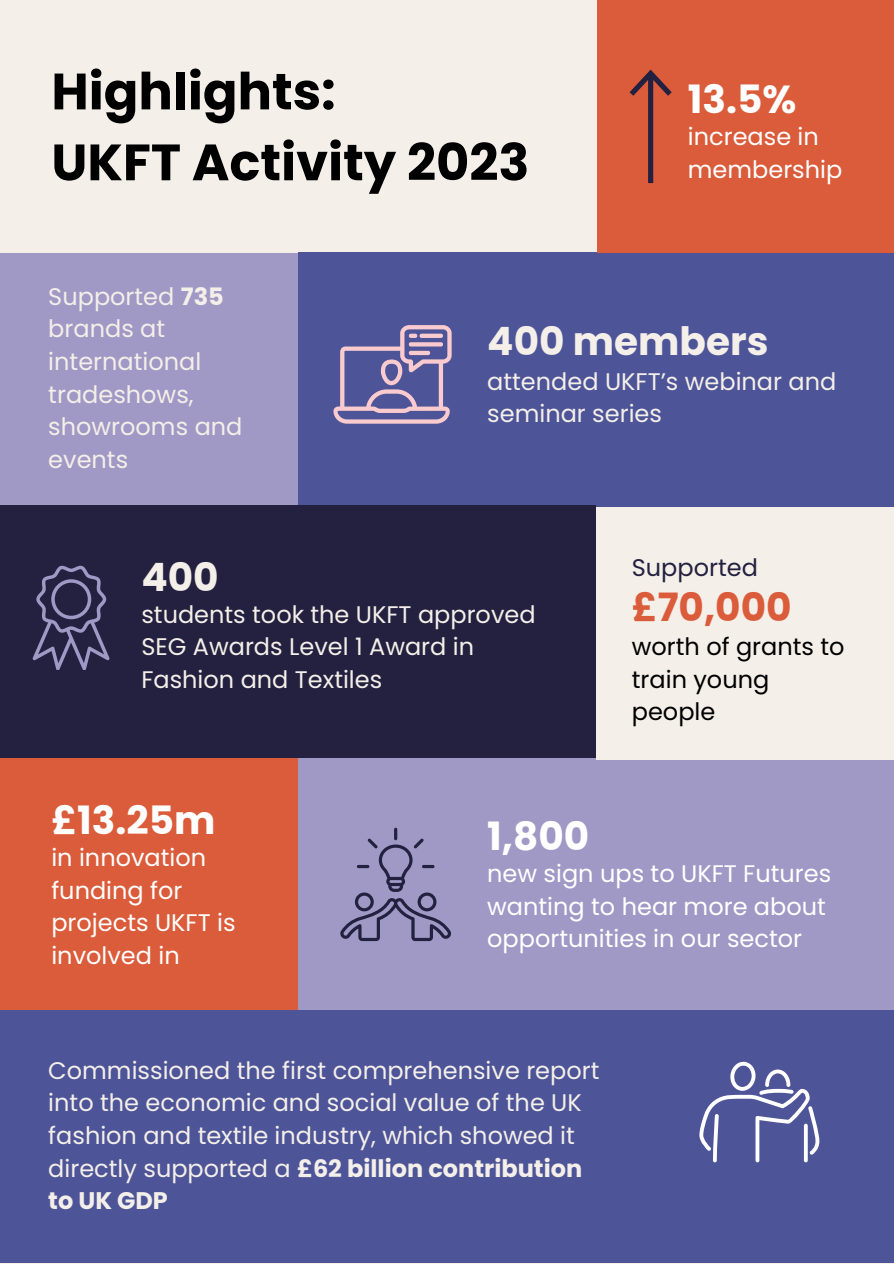
<style>
.page{position:relative;width:894px;height:1264px;background:#fff}
.page>*{position:absolute;margin:0;border:0;box-sizing:border-box;transform-origin:0 0}
.t1{font:700 51px "Poppins";color:#000}
.t2{font:700 39px "Poppins";color:#fff}
.t3{font:700 39px "Poppins";color:#f4efe9}
.t4{font:700 39px "Poppins";color:#db5c3a}
.t5{font:24px/32.7px "Poppins";color:#f4efe9}
.t6{font:24px/32.7px "Poppins";color:#fff}
.t7{font:24px/32.7px "Poppins";color:#000}
.t8{font:24px "Poppins";color:#23213f}
.s1{font-weight:700}
</style>
<div class="page">
<div style="left:0;top:0;width:893px;height:1263px;background:#f4efe9"></div>
<div style="left:0;top:253px;width:298px;height:252px;background:#a099c6"></div>
<div style="left:298px;top:253px;width:595px;height:265px;background:#4d5498"></div>
<div style="left:597px;top:0;width:296px;height:253px;background:#db5c3a"></div>
<div style="left:0;top:505px;width:595px;height:270px;background:#23213f"></div>
<svg style="left:629px;top:70px;width:42px;height:113px"></svg>
<svg style="left:333px;top:325px;width:118px;height:98px"></svg>
<div style="left:281px;top:758px;width:612px;height:252px;background:#a099c6"></div>
<div style="left:595px;top:507px;width:298px;height:253px;background:#f4efe9"></div>
<div style="left:0;top:758px;width:298px;height:252px;background:#db5c3a"></div>
<div style="left:0;top:1010px;width:893px;height:252px;background:#4d5498"></div>
<svg style="left:33px;top:565px;width:76px;height:105px"></svg>
<svg style="left:340px;top:827px;width:111px;height:114px"></svg>
<svg style="left:699px;top:1061px;width:120px;height:101px"></svg>
<svg style="left:803px;top:1123px;width:4px;height:39px"></svg>
<p class="t1" style="left:51px;top:56px;width:286px">Highlights:</p>
<p class="t1" style="left:51px;top:127px;width:479px">UKFT Activity 2023</p>
<p class="t2" style="left:687px;top:72px;width:110px">13.5%</p>
<p class="t6" style="left:687px;top:120px;width:156px">increase in membership</p>
<p class="t5" style="left:48px;top:280px;width:196px">Supported <span class="s1">735 </span>brands at international tradeshows, showrooms and events</p>
<p class="t3" style="left:487px;top:314px;width:283px">400 members</p>
<p class="t5" style="left:487px;top:365px;width:350px">attended UKFT’s webinar and seminar series</p>
<p class="t3" style="left:141px;top:549px;width:79px">400</p>
<p class="t5" style="left:141px;top:598px;width:395px">students took the UKFT approved<br>SEG Awards Level 1 Award in<br>Fashion and Textiles</p>
<p class="t8" style="left:631px;top:551px;width:128px">Supported</p>
<p class="t4" style="left:631px;top:580px;width:161px">£70,000</p>
<p class="t7" style="left:631px;top:630px;width:214px">worth of grants to train young people</p>
<p class="t2" style="left:51px;top:793px;width:165px">£13.25m</p>
<p class="t6" style="left:51px;top:841px;width:186px">in innovation funding for projects UKFT is involved in</p>
<p class="t2" style="left:487px;top:809px;width:103px">1,800</p>
<p class="t6" style="left:487px;top:857px;width:345px">new sign ups to UKFT Futures wanting to hear more about opportunities in our sector</p>
<p class="t5" style="left:48px;top:1053px;width:552px">Commissioned the first comprehensive report into the economic and social value of the UK fashion and textile industry, which showed it directly supported a <span class="s1">£62 billion contribution to UK GDP</span></p>
</div>
